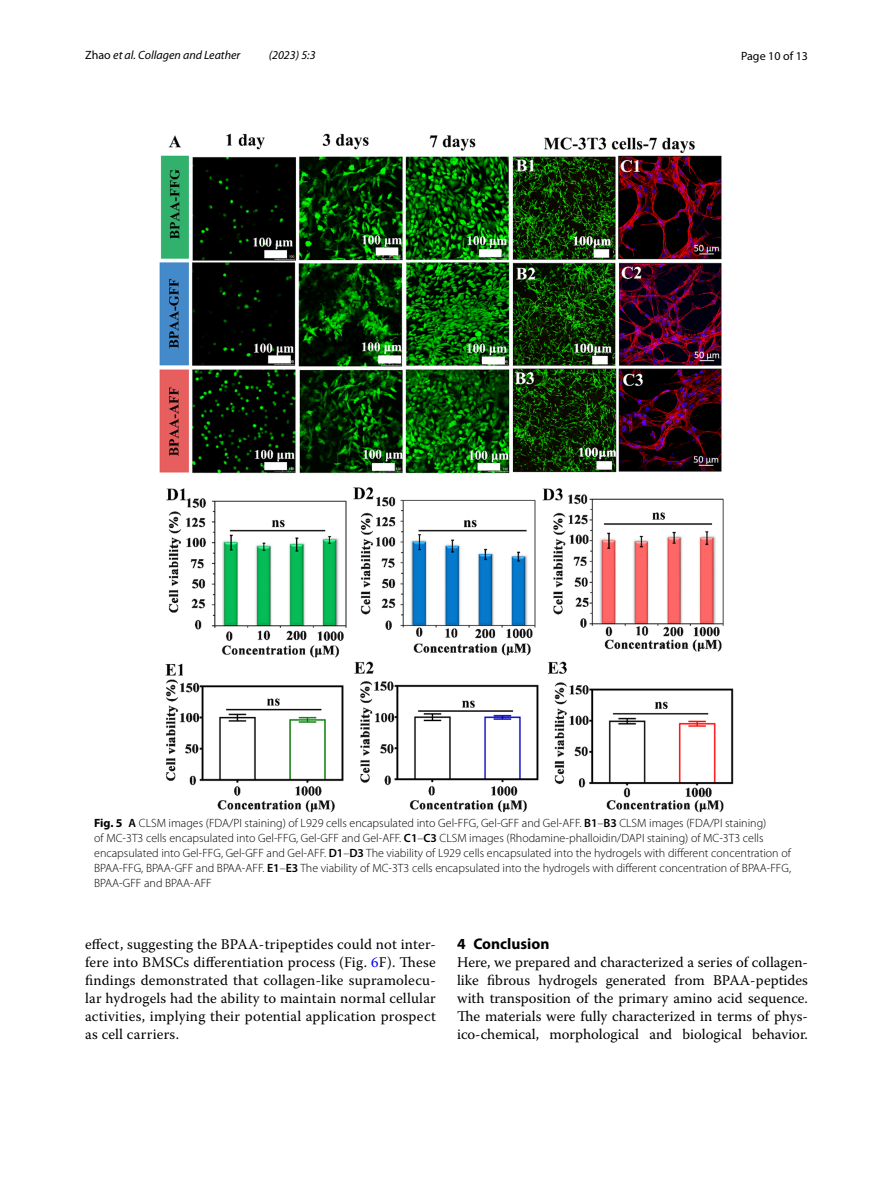
<style>
.page{position:relative;width:893px;height:1187px;background:#fff}
.page>*{position:absolute;margin:0;border:0;box-sizing:border-box;transform-origin:0 0}
.t1{font:700 15.45px "Myriad Pro";color:#000}
.t2{font:14.7px/18px "Warnock Pro";letter-spacing:.01em;color:#000;text-align:justify}
.t3{font:300 12px/15px "Myriad Pro";color:#000}
.t4{font:italic 12px "Myriad Pro";color:#000}
.t5{font:12px "Myriad Pro";color:#000}
.s1{font-style:normal}
.s2{font-weight:700}
.s3{font-weight:600}
.s4{color:#00f}
</style>
<div class="page">
<img style="left:160px;top:133px;width:574px;height:679px">
<p class="t4" style="left:85px;top:48px;width:157px"><span class="s1">Zhao</span> et al. Collagen and Leather</p>
<p class="t4" style="left:269px;top:48px;width:48px">(2023) 5:3</p>
<p class="t5" style="left:741px;top:48px;width:68px">Page 10 of 13</p>
<p class="t3" style="left:94px;top:816px;width:698px"><span class="s2">Fig. 5</span> <span class="s3">A</span> CLSM images (FDA/PI staining) of L929 cells encapsulated into Gel-FFG, Gel-GFF and Gel-AFF. <span class="s3">B1</span>–<span class="s3">B3</span> CLSM images (FDA/PI staining)<br>of MC-3T3 cells encapsulated into Gel-FFG, Gel-GFF and Gel-AFF. <span class="s3">C1</span>–<span class="s3">C3</span> CLSM images (Rhodamine-phalloidin/DAPI staining) of MC-3T3 cells encapsulated into Gel-FFG, Gel-GFF and Gel-AFF. <span class="s3">D1</span>–<span class="s3">D3</span> The viability of L929 cells encapsulated into the hydrogels with different concentration of BPAA-FFG, BPAA-GFF and BPAA-AFF. <span class="s3">E1</span>–<span class="s3">E3</span> The viability of MC-3T3 cells encapsulated into the hydrogels with different concentration of BPAA-FFG, BPAA-GFF and BPAA-AFF</p>
<p class="t2" style="left:85px;top:934px;width:352px">effect, suggesting the BPAA-tripeptides could not inter&shy;fere into BMSCs differentiation process (Fig. <span class="s4">6</span>F). These findings demonstrated that collagen-like supramolecu&shy;lar hydrogels had the ability to maintain normal cellular activities, implying their potential application prospect as cell carriers.</p>
<p class="t1" style="left:457px;top:934px;width:94px">4 Conclusion</p>
<p class="t2" style="left:457px;top:953px;width:352px">Here, we prepared and characterized a series of collagen&shy;like fibrous hydrogels generated from BPAA-peptides with transposition of the primary amino acid sequence.<br>The materials were fully characterized in terms of phys&shy;ico-chemical, morphological and biological behavior.</p>
</div>
